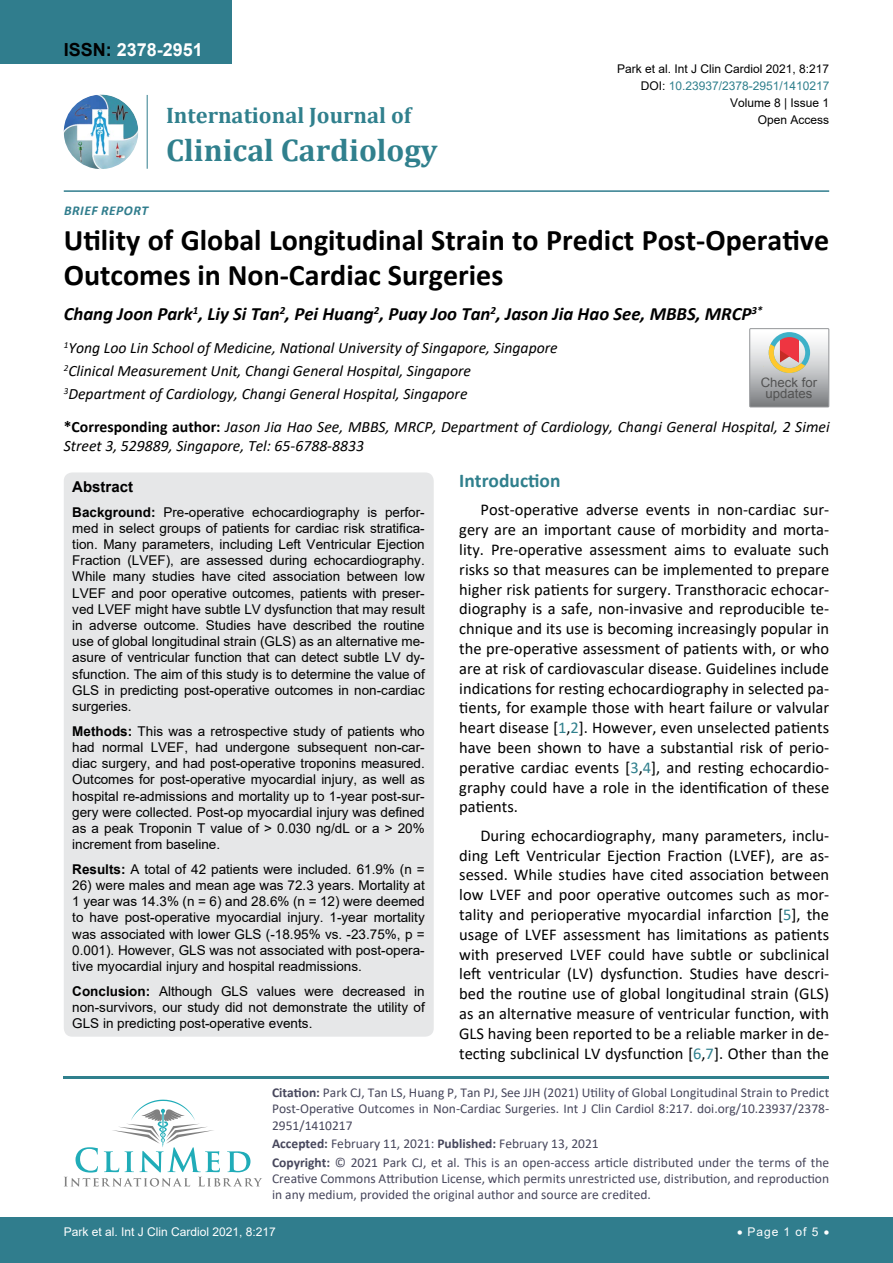
<style>
.page{position:relative;width:893px;height:1263px;background:#fff}
.page>*{position:absolute;margin:0;border:0;box-sizing:border-box;transform-origin:0 0}
.t1{font:700 31.5px "Cambria";color:#30808d}
.t2{font:700 30px/34.5px "Calibri";color:#000}
.t3{font:700 22.5px "Cambria";color:#30808d}
.t4{font:700 19.5px "Calibri";color:#30808d}
.t5{font:italic 700 18.75px "Calibri";color:#000}
.t6{font:700 18px "Arial";color:#fff}
.t7{font:16.5px/19.8px "Calibri";color:#000;text-align:justify}
.t8{font:italic 15.75px/23.1px "Calibri";color:#000}
.t9{font:700 15px "Arial";color:#000}
.t10{font:13.5px/16.2px "Arial";color:#000;text-align:justify}
.t11{font:13.5px/16.2px "Calibri";color:#47475c}
.t12{font:italic 700 13.5px "Calibri";letter-spacing:.04em;color:#307d8d}
.t13{font:13.05px/11.2px "Arial";color:#535353;text-align:center}
.t14{font:12px "Arial";color:#000}
.t15{font:12px "Arial";color:#fff}
.t16{font:12px "Arial";color:#30808d}
.s1{color:#000}
.s2{font-weight:700;font-style:normal}
.s3{font-weight:700}
.s4{color:#30808d}
</style>
<div class="page">
<img style="left:64px;top:95px;width:74px;height:74px;border-radius:37px">
<hr style="left:147px;top:95px;width:1px;height:74px;background:#307d8d">
<hr style="left:64px;top:190px;width:765px;height:2px;background:#307d8d">
<hr style="left:64px;top:1076px;width:765px;height:2px;background:#30808d">
<svg style="left:64px;top:1100px;width:198px;height:86px"></svg>
<div style="left:0;top:1217px;width:893px;height:46px;background:#307d8d"></div>
<div style="left:0;top:0;width:231px;height:64px;background:#307d8d"></div>
<div style="left:64px;top:472px;width:370px;height:565px;background:#e6e7e8;border-radius:9px"></div>
<div style="left:749px;top:328px;width:80px;height:79px;border:1px solid #939598"></div>
<svg style="left:750px;top:329px;width:79px;height:78px;background:#bdb6b3"></svg>
<h3 class="t6" style="left:64px;top:37px;width:141px"><span class="s1">ISSN:</span> 2378-2951</h3>
<p class="t12" style="left:64px;top:201px;width:79px">Brief Report</p>
<h3 class="t3" style="left:166px;top:100px;width:247px">International Journal of</h3>
<h1 class="t1" style="left:166px;top:128px;width:273px">Clinical Cardiology</h1>
<p class="t14" style="left:617px;top:60px;width:214px">Park et al. Int J Clin Cardiol 2021, 8:217</p>
<p class="t14" style="left:730px;top:95px;width:101px">Volume 8 | Issue 1</p>
<p class="t16" style="left:641px;top:77px;width:190px"><span class="s1">DOI:</span> 10.23937/2378-2951/1410217</p>
<p class="t14" style="left:758px;top:112px;width:73px">Open Access</p>
<h2 class="t2" style="left:64px;top:222px;width:767px">Utility of Global Longitudinal Strain to Predict Post-Operative<br>Outcomes in Non-Cardiac Surgeries</h2>
<h3 class="t5" style="left:64px;top:300px;width:700px">Chang Joon Park<sup>1</sup>, Liy Si Tan<sup>2</sup>, Pei Huang<sup>2</sup>, Puay Joo Tan<sup>2</sup>, Jason Jia Hao See, MBBS, MRCP<sup>3*</sup></h3>
<p class="t8" style="left:64px;top:335px;width:496px"><sup>1</sup>Yong Loo Lin School of Medicine, National University of Singapore, Singapore<br><sup>2</sup>Clinical Measurement Unit, Changi General Hospital, Singapore<br><sup>3</sup>Department of Cardiology, Changi General Hospital, Singapore</p>
<p class="t8" style="left:64px;top:417px;width:767px;line-height:18.9px"><span class="s2">*Corresponding author:</span> Jason Jia Hao See, MBBS, MRCP, Department of Cardiology, Changi General Hospital, 2 Simei<br>Street 3, 529889, Singapore, Tel: 65-6788-8833</p>
<p class="t9" style="left:72px;top:476px;width:62px">Abstract</p>
<p class="t10" style="left:72px;top:504px;width:354px"><span class="s3">Background:</span> Pre-operative echocardiography is perfor&shy;med in select groups of patients for cardiac risk stratifica&shy;tion. Many parameters, including Left Ventricular Ejection Fraction (LVEF), are assessed during echocardiography.<br>While many studies have cited association between low LVEF and poor operative outcomes, patients with preser&shy;ved LVEF might have subtle LV dysfunction that may result in adverse outcome. Studies have described the routine use of global longitudinal strain (GLS) as an alternative me&shy;asure of ventricular function that can detect subtle LV dy&shy;sfunction. The aim of this study is to determine the value of GLS in predicting post-operative outcomes in non-cardiac surgeries.</p>
<p class="t10" style="left:72px;top:723px;width:354px"><span class="s3">Methods:</span> This was a retrospective study of patients who had normal LVEF, had undergone subsequent non-car&shy;diac surgery, and had post-operative troponins measured.<br>Outcomes for post-operative myocardial injury, as well as hospital re-admissions and mortality up to 1-year post-sur&shy;gery were collected. Post-op myocardial injury was defined as a peak Troponin T value of &gt; 0.030 ng/dL or a &gt; 20% increment from baseline.</p>
<p class="t10" style="left:72px;top:861px;width:354px"><span class="s3">Results:</span> A total of 42 patients were included. 61.9% (n =</p>
<p class="t10" style="left:72px;top:877px;width:354px">26) were males and mean age was 72.3 years. Mortality at 1 year was 14.3% (n = 6) and 28.6% (n = 12) were deemed to have post-operative myocardial injury. 1-year mortality was associated with lower GLS (-18.95% vs. -23.75%, p = 0.001). However, GLS was not associated with post-opera&shy;tive myocardial injury and hospital readmissions.</p>
<p class="t10" style="left:72px;top:983px;width:354px"><span class="s3">Conclusion:</span> Although GLS values were decreased in non-survivors, our study did not demonstrate the utility of GLS in predicting post-operative events.</p>
<p class="t13" style="left:761px;top:377px;width:58px">Check for updates</p>
<h3 class="t4" style="left:459px;top:467px;width:103px">Introduction</h3>
<p class="t7" style="left:459px;top:500px;width:371px;text-indent:21px">Post-operative adverse events in non-cardiac sur&shy;gery are an important cause of morbidity and morta&shy;lity. Pre-operative assessment aims to evaluate such risks so that measures can be implemented to prepare higher risk patients for surgery. Transthoracic echocar&shy;diography is a safe, non-invasive and reproducible te&shy;chnique and its use is becoming increasingly popular in the pre-operative assessment of patients with, or who are at risk of cardiovascular disease. Guidelines include indications for resting echocardiography in selected pa&shy;tients, for example those with heart failure or valvular heart disease [<span class="s4">1</span>,<span class="s4">2</span>]. However, even unselected patients have been shown to have a substantial risk of perio&shy;perative cardiac events [<span class="s4">3</span>,<span class="s4">4</span>], and resting echocardio&shy;graphy could have a role in the identification of these patients.</p>
<p class="t7" style="left:459px;top:825px;width:371px;text-indent:21px">During echocardiography, many parameters, inclu&shy;ding Left Ventricular Ejection Fraction (LVEF), are as&shy;sessed. While studies have cited association between low LVEF and poor operative outcomes such as mor&shy;tality and perioperative myocardial infarction [<span class="s4">5</span>], the usage of LVEF assessment has limitations as patients with preserved LVEF could have subtle or subclinical left ventricular (LV) dysfunction. Studies have descri&shy;bed the routine use of global longitudinal strain (GLS) as an alternative measure of ventricular function, with GLS having been reported to be a reliable marker in de&shy;tecting subclinical LV dysfunction [<span class="s4">6</span>,<span class="s4">7</span>]. Other than the</p>
<p class="t11" style="left:272px;top:1084px;width:559px;text-align:justify"><span class="s3">Citation:</span> Park CJ, Tan LS, Huang P, Tan PJ, See JJH (2021) Utility of Global Longitudinal Strain to Predict Post-Operative Outcomes in Non-Cardiac Surgeries. Int J Clin Cardiol 8:217. doi.org/10.23937/2378- 2951/1410217</p>
<p class="t11" style="left:272px;top:1134px;width:559px;line-height:18.6px"><span class="s3">Accepted:</span> February 11, 2021: <span class="s3">Published:</span> February 13, 2021<br><span class="s3">Copyright:</span> © 2021 Park CJ, et al. This is an open-access article distributed under the terms of the</p>
<p class="t11" style="left:272px;top:1170px;width:559px">Creative Commons Attribution License, which permits unrestricted use, distribution, and reproduction in any medium, provided the original author and source are credited.</p>
<p class="t15" style="left:64px;top:1223px;width:214px">Park et al. Int J Clin Cardiol 2021, 8:217</p>
<p class="t15" style="left:737px;top:1223px;width:94px">• Page 1 of 5 •</p>
</div>
